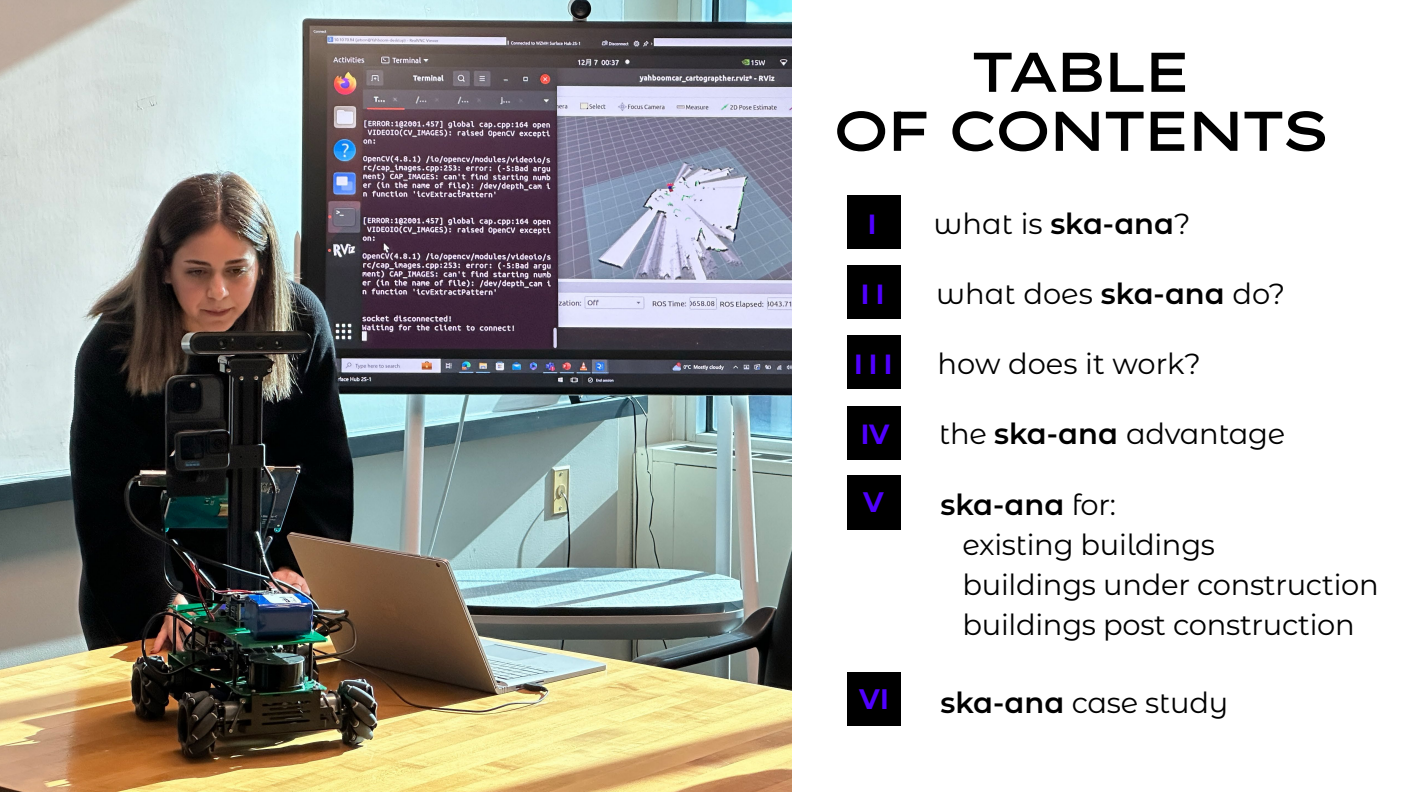
<style>
.page{position:relative;width:1404px;height:792px;background:#fff}
.page>*{position:absolute;margin:0;border:0;box-sizing:border-box;transform-origin:0 0}
.t1{font:500 55.8px/59px "Lexend Zetta";letter-spacing:-.15em;color:#000;text-align:center}
.t2{font:700 29.5px "Nekst";color:#5000ff}
.t3{font:29px/40px "Montserrat";letter-spacing:-.01em;color:#000}
.t4{font:700 29px "Nekst";color:#5000ff}
.s1{font-weight:600}
</style>
<div class="page">
<div style="left:847px;top:406px;width:54px;height:54px;background:#000"></div>
<img style="left:0;top:0;width:792px;height:792px">
<div style="left:847px;top:195px;width:54px;height:54px;background:#000"></div>
<div style="left:847px;top:335px;width:54px;height:54px;background:#000"></div>
<div style="left:847px;top:265px;width:54px;height:54px;background:#000"></div>
<div style="left:847px;top:475px;width:54px;height:54px;background:#000"></div>
<div style="left:847px;top:672px;width:54px;height:54px;background:#000"></div>
<h1 class="t1" style="left:830px;top:37px;width:503px">TABLE<br>OF CONTENTS</h1>
<p class="t4" style="left:868px;top:207px;width:9px">I</p>
<p class="t3" style="left:933px;top:203px;width:259px">what is <span class="s1">ska-ana</span>?</p>
<p class="t4" style="left:861px;top:277px;width:24px">I I</p>
<p class="t3" style="left:936px;top:273px;width:351px">what does <span class="s1">ska-ana</span> do?</p>
<p class="t4" style="left:854px;top:347px;width:39px">I I I</p>
<p class="t3" style="left:938px;top:343px;width:265px">how does it work?</p>
<p class="t4" style="left:861px;top:417px;width:30px">IV</p>
<p class="t3" style="left:939px;top:413px;width:348px">the <span class="s1">ska-ana</span> advantage</p>
<p class="t2" style="left:862px;top:484px;width:23px">V</p>
<p class="t2" style="left:858px;top:681px;width:32px">VI</p>
<p class="t3" style="left:962px;top:484px;width:418px;text-indent:-22px"><span class="s1">ska-ana</span> for:<br>existing buildings<br>buildings under construction buildings post construction</p>
<p class="t3" style="left:941px;top:682px;width:289px"><span class="s1">ska-ana</span> case study</p>
</div>
